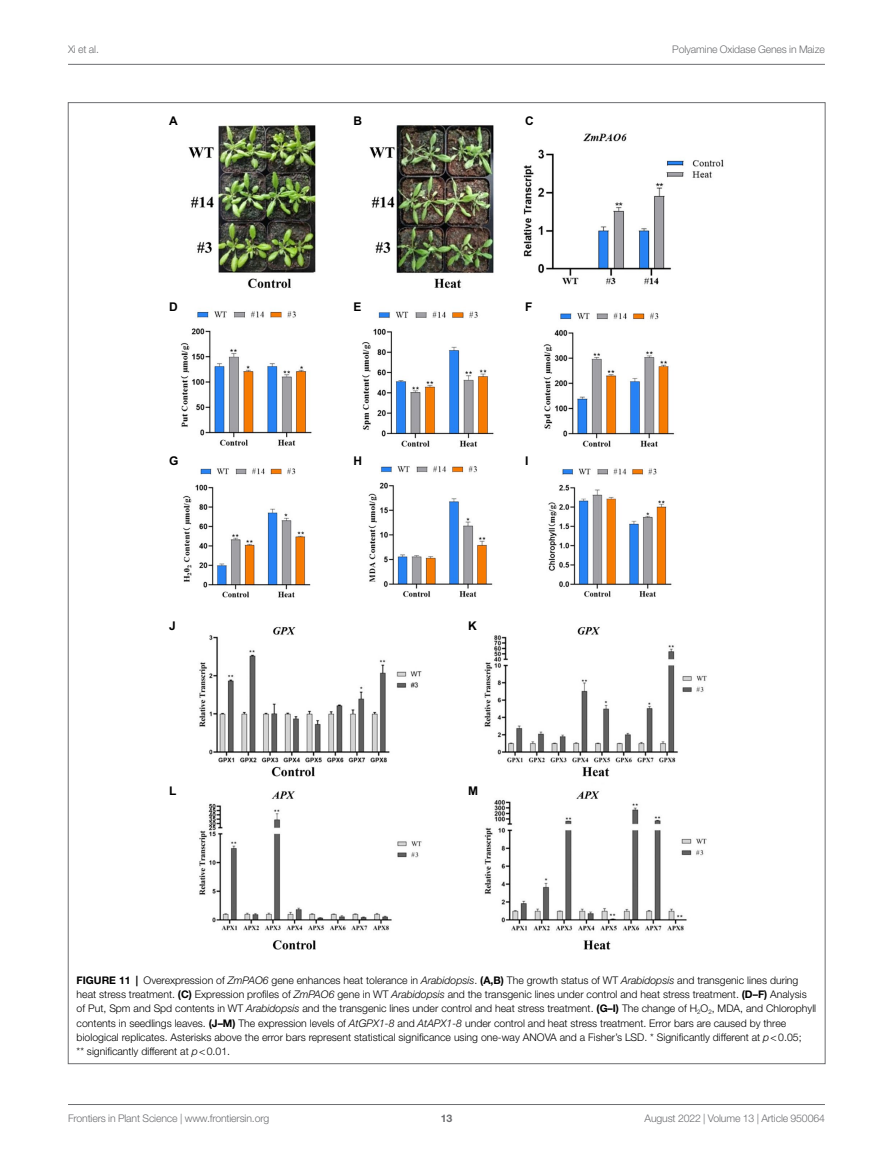
<style>
.page{position:relative;width:893px;height:1170px;background:#fff}
.page>*{position:absolute;margin:0;border:0;box-sizing:border-box;transform-origin:0 0}
.t1{font:700 12px "Arial";color:#000}
.FIG_LEG{font:300 10.5px/14.2px "Helvetica Neue LT Std";color:#000}
.t2{font:300 10.5px "Helvetica Neue LT Std";letter-spacing:-.015em;color:#6d6e71}
.t3{font:700 10.5px "Helvetica Neue LT Std";color:#6d6e71}
.s1{font-weight:700}
.s2{font-style:italic}
</style>
<div class="page">
<hr style="left:68px;top:64px;width:757px;height:1px;background:#6d6e71">
<hr style="left:68px;top:1104px;width:757px;height:1px;background:#6d6e71">
<img style="left:180px;top:124px;width:544px;height:826px">
<p class="t2" style="left:68px;top:42px;width:32px">Xi et al.</p>
<p class="t2" style="left:672px;top:42px;width:154px">Polyamine Oxidase Genes in Maize</p>
<p class="t1" style="left:169px;top:112px;width:10px">A</p>
<p class="t1" style="left:353px;top:112px;width:10px">B</p>
<p class="t1" style="left:525px;top:112px;width:10px">C</p>
<p class="t1" style="left:169px;top:298px;width:10px">D</p>
<p class="t1" style="left:353px;top:298px;width:10px">E</p>
<p class="t1" style="left:525px;top:298px;width:9px">F</p>
<p class="t1" style="left:169px;top:452px;width:11px">G</p>
<p class="t1" style="left:353px;top:452px;width:10px">H</p>
<p class="t1" style="left:525px;top:452px;width:5px">I</p>
<p class="t1" style="left:169px;top:617px;width:8px">J</p>
<p class="t1" style="left:468px;top:617px;width:10px">K</p>
<p class="t1" style="left:169px;top:782px;width:9px">L</p>
<p class="t1" style="left:468px;top:782px;width:11px">M</p>
<p class="FIG_LEG" style="left:77px;top:972px;width:741px"><span class="s1">FIGURE 11 |</span> Overexpression of <span class="s2">ZmPAO6</span> gene enhances heat tolerance in <span class="s2">Arabidopsis</span>. <span class="s1">(A,B)</span> The growth status of WT <span class="s2">Arabidopsis</span> and transgenic lines during heat stress treatment. <span class="s1">(C)</span> Expression profiles of <span class="s2">ZmPAO6</span> gene in WT <span class="s2">Arabidopsis</span> and the transgenic lines under control and heat stress treatment. <span class="s1">(D–F)</span> Analysis of Put, Spm and Spd contents in WT <span class="s2">Arabidopsis</span> and the transgenic lines under control and heat stress treatment. <span class="s1">(G–I)</span> The change of H<sub>2</sub>O<sub>2</sub>, MDA, and Chlorophyll contents in seedlings leaves. <span class="s1">(J–M)</span> The expression levels of <span class="s2">AtGPX1-8</span> and <span class="s2">AtAPX1-8</span> under control and heat stress treatment. Error bars are caused by three biological replicates. Asterisks above the error bars represent statistical significance using one-way ANOVA and a Fisher’s LSD. * Significantly different at <span class="s2">p</span>&lt;0.05;<br>** significantly different at <span class="s2">p</span>&lt;0.01.</p>
<p class="t2" style="left:68px;top:1111px;width:203px">Frontiers in Plant Science | www.frontiersin.org</p>
<p class="t3" style="left:441px;top:1111px;width:13px">13</p>
<p class="t2" style="left:645px;top:1111px;width:182px">August 2022 | Volume 13 | Article 950064</p>
</div>
